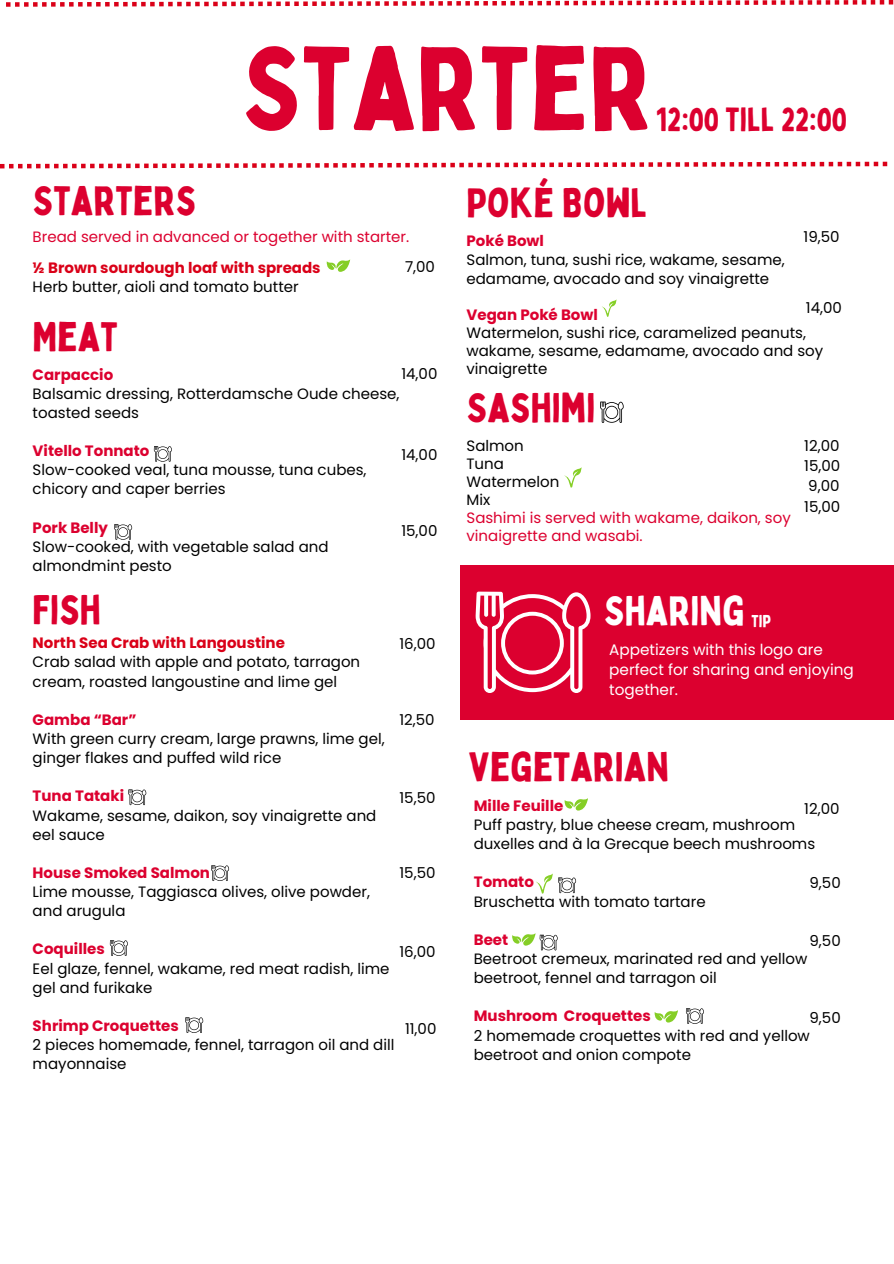
<style>
.page{position:relative;width:894px;height:1264px;background:#fff}
.page>*{position:absolute;margin:0;border:0;box-sizing:border-box;transform-origin:0 0}
.t1{font:116.4px "Bobby Jones";color:#dc002f}
.t2{font:40.5px "Bobby Jones";color:#dc002f}
.t3{font:40.5px "Bobby Jones";color:#fff}
.t4{font:40.35px "Bobby Jones";color:#dc002f}
.t5{font:33px "Bobby Jones";color:#dc002f}
.t6{font:16.95px "Bobby Jones";color:#fff}
.t7{font:15.3px/20.2px "Poppins";color:#fff}
.t8{font:15px/19.2px "Poppins";color:#000}
.t9{font:700 15px "Poppins";color:#dc002f}
.t10{font:15px/18px "Poppins";color:#dc002f}
.t11{font:700 15px "Poppins";color:#da0018}
</style>
<div class="page">
<svg style="left:6px;top:0;width:887px;height:7px"></svg>
<svg style="left:0;top:162px;width:887px;height:6px"></svg>
<svg style="left:326px;top:259px;width:24px;height:13px"></svg>
<svg style="left:602px;top:300px;width:14px;height:17px"></svg>
<svg style="left:564px;top:468px;width:17px;height:19px"></svg>
<svg style="left:564px;top:798px;width:23px;height:12px"></svg>
<svg style="left:654px;top:1010px;width:23px;height:12px"></svg>
<div style="left:460px;top:565px;width:433px;height:155px;background:#dc002f"></div>
<svg style="left:475px;top:591px;width:115px;height:102px"></svg>
<svg style="left:154px;top:446px;width:18px;height:16px"></svg>
<svg style="left:114px;top:524px;width:18px;height:16px"></svg>
<svg style="left:128px;top:789px;width:18px;height:16px"></svg>
<svg style="left:211px;top:865px;width:18px;height:16px"></svg>
<svg style="left:110px;top:940px;width:18px;height:16px"></svg>
<svg style="left:185px;top:1017px;width:18px;height:16px"></svg>
<svg style="left:600px;top:401px;width:23px;height:22px"></svg>
<svg style="left:536px;top:873px;width:40px;height:20px"></svg>
<svg style="left:512px;top:933px;width:45px;height:17px"></svg>
<svg style="left:685px;top:1008px;width:18px;height:15px"></svg>
<p class="t1" style="left:241px;top:15px;width:412px">STARTER</p>
<p class="t5" style="left:655px;top:99px;width:192px">12:00 TILL 22:00</p>
<h1 class="t2" style="left:466px;top:177px;width:182px">POKÉ BOWL</h1>
<h3 class="t9" style="left:466px;top:230px;width:79px">Poké Bowl</h3>
<h2 class="t8" style="left:466px;top:251px;width:319px;line-height:18px">Salmon, tuna, sushi rice, wakame, sesame, edamame, avocado and soy vinaigrette</h2>
<p class="t9" style="left:466px;top:304px;width:133px">Vegan Poké Bowl</p>
<p class="t8" style="left:466px;top:323px;width:358px;line-height:18px">Watermelon, sushi rice, caramelized peanuts, wakame, sesame, edamame, avocado and soy vinaigrette</p>
<p class="t2" style="left:33px;top:175px;width:165px">STARTERS</p>
<p class="t8" style="left:803px;top:227px;width:38px">19,50</p>
<p class="t10" style="left:33px;top:228px;width:378px">Bread served in advanced or together with starter.</p>
<p class="t11" style="left:33px;top:257px;width:289px">½ Brown sourdough loaf with spreads</p>
<h2 class="t8" style="left:33px;top:277px;width:267px">Herb butter, aioli and tomato butter</h2>
<p class="t8" style="left:405px;top:257px;width:31px">7,00</p>
<p class="t8" style="left:805px;top:298px;width:38px">14,00</p>
<p class="t2" style="left:33px;top:311px;width:87px">MEAT</p>
<p class="t9" style="left:33px;top:364px;width:82px">Carpaccio</p>
<p class="t8" style="left:33px;top:384px;width:368px">Balsamic dressing, Rotterdamsche Oude cheese, toasted seeds</p>
<p class="t9" style="left:33px;top:440px;width:118px">Vitello Tonnato</p>
<p class="t8" style="left:33px;top:460px;width:335px">Slow-cooked veal, tuna mousse, tuna cubes,</p>
<p class="t8" style="left:33px;top:479px;width:194px">chicory and caper berries</p>
<h2 class="t9" style="left:33px;top:517px;width:77px">Pork Belly</h2>
<p class="t8" style="left:33px;top:537px;width:297px">Slow-cooked, with vegetable salad and</p>
<p class="t8" style="left:33px;top:556px;width:141px">almondmint pesto</p>
<p class="t2" style="left:33px;top:584px;width:70px">FISH</p>
<p class="t11" style="left:33px;top:632px;width:254px">North Sea Crab with Langoustine</p>
<p class="t8" style="left:33px;top:652px;width:329px">Crab salad with apple and potato, tarragon cream, roasted langoustine and lime gel</p>
<p class="t9" style="left:33px;top:709px;width:105px">Gamba “Bar”</p>
<p class="t8" style="left:33px;top:729px;width:353px">With green curry cream, large prawns, lime gel, ginger flakes and puffed wild rice</p>
<p class="t9" style="left:33px;top:785px;width:93px">Tuna Tataki</p>
<p class="t8" style="left:33px;top:805px;width:345px">Wakame, sesame, daikon, soy vinaigrette and eel sauce</p>
<p class="t9" style="left:33px;top:862px;width:179px">House Smoked Salmon</p>
<p class="t8" style="left:33px;top:882px;width:339px">Lime mousse, Taggiasca olives, olive powder, and arugula</p>
<p class="t9" style="left:33px;top:938px;width:74px">Coquilles</p>
<p class="t8" style="left:33px;top:958px;width:358px">Eel glaze, fennel, wakame, red meat radish, lime gel and furikake</p>
<p class="t9" style="left:33px;top:1015px;width:148px">Shrimp Croquettes</p>
<p class="t8" style="left:33px;top:1035px;width:363px">2 pieces homemade, fennel, tarragon oil and dill mayonnaise</p>
<p class="t8" style="left:401px;top:364px;width:38px">14,00</p>
<p class="t2" style="left:466px;top:382px;width:130px">SASHIMI</p>
<p class="t8" style="left:466px;top:436px;width:59px">Salmon</p>
<p class="t8" style="left:466px;top:454px;width:39px">Tuna</p>
<p class="t8" style="left:466px;top:472px;width:94px">Watermelon</p>
<p class="t8" style="left:466px;top:490px;width:25px">Mix</p>
<p class="t10" style="left:466px;top:508px;width:326px">Sashimi is served with wakame, daikon, soy vinaigrette and wasabi.</p>
<p class="t8" style="left:804px;top:436px;width:37px">12,00</p>
<p class="t8" style="left:804px;top:456px;width:38px">15,00</p>
<p class="t8" style="left:808px;top:476px;width:33px">9,00</p>
<p class="t8" style="left:804px;top:497px;width:38px">15,00</p>
<p class="t8" style="left:401px;top:445px;width:38px">14,00</p>
<p class="t8" style="left:401px;top:521px;width:38px">15,00</p>
<h2 class="t3" style="left:603px;top:585px;width:142px">SHARING</h2>
<p class="t6" style="left:751px;top:610px;width:21px">TIP</p>
<h2 class="t8" style="left:399px;top:634px;width:38px">16,00</h2>
<h4 class="t7" style="left:609px;top:639px;width:246px">Appetizers with this logo are perfect for sharing and enjoying together.</h4>
<p class="t8" style="left:399px;top:710px;width:37px">12,50</p>
<h2 class="t4" style="left:468px;top:741px;width:202px">VEGETARIAN</h2>
<p class="t9" style="left:473px;top:795px;width:91px">Mille Feuille</p>
<p class="t8" style="left:473px;top:815px;width:343px">Puff pastry, blue cheese cream, mushroom duxelles and à la Grecque beech mushrooms</p>
<p class="t9" style="left:473px;top:871px;width:62px">Tomato</p>
<p class="t8" style="left:473px;top:891px;width:233px">Bruschetta with tomato tartare</p>
<p class="t9" style="left:473px;top:929px;width:36px">Beet</p>
<p class="t8" style="left:473px;top:949px;width:335px">Beetroot cremeux, marinated red and yellow beetroot, fennel and tarragon oil</p>
<p class="t9" style="left:473px;top:1005px;width:178px">Mushroom Croquettes</p>
<p class="t8" style="left:473px;top:1025px;width:337px">2 homemade croquettes with red and yellow beetroot and onion compote</p>
<p class="t8" style="left:399px;top:788px;width:38px">15,50</p>
<p class="t8" style="left:804px;top:798px;width:37px">12,00</p>
<p class="t8" style="left:399px;top:863px;width:38px">15,50</p>
<p class="t8" style="left:809px;top:873px;width:33px">9,50</p>
<p class="t8" style="left:809px;top:931px;width:33px">9,50</p>
<p class="t8" style="left:399px;top:942px;width:38px">16,00</p>
<p class="t8" style="left:809px;top:1008px;width:33px">9,50</p>
<p class="t8" style="left:405px;top:1019px;width:33px">11,00</p>
</div>
